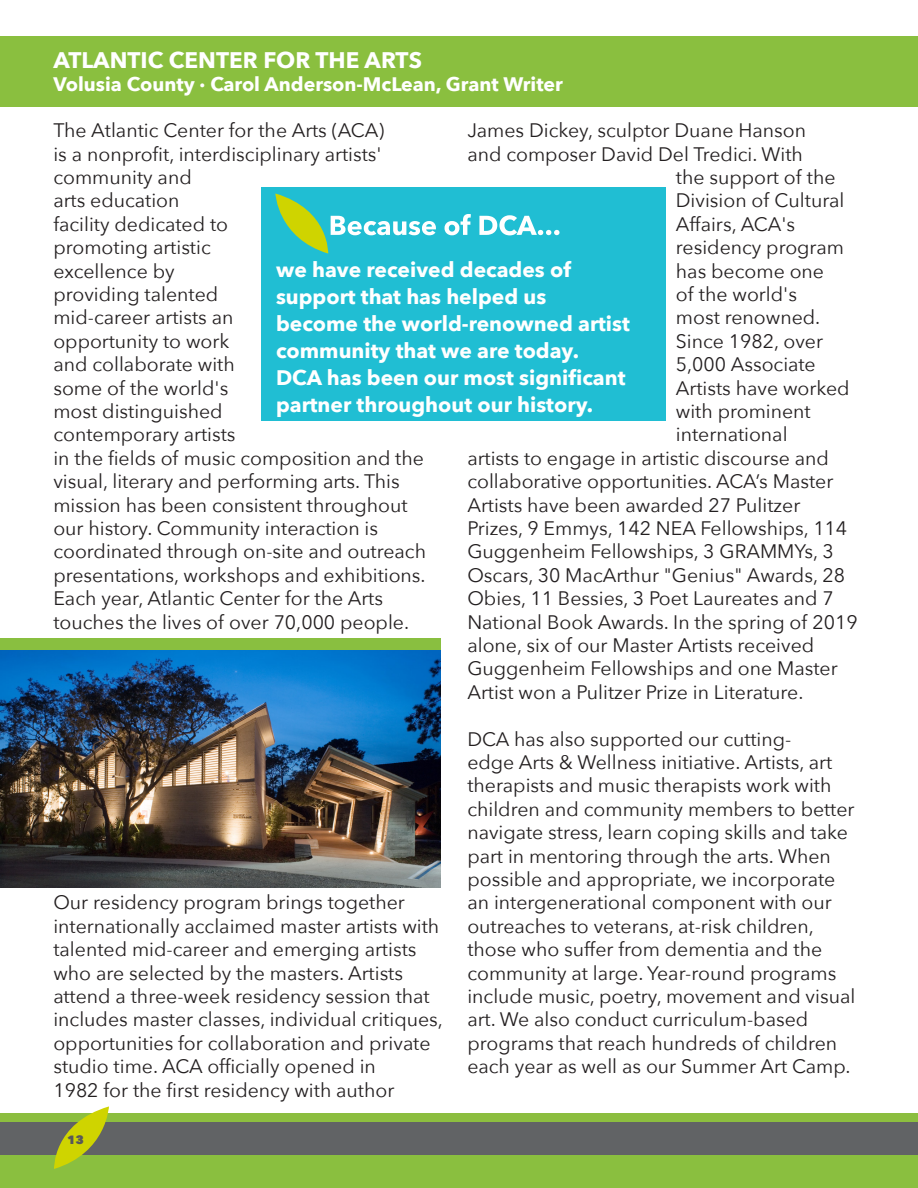
<style>
.page{position:relative;width:918px;height:1188px;background:#fff}
.page>*{position:absolute;margin:0;border:0;box-sizing:border-box;transform-origin:0 0}
.titles{font:700 22.5px "Avenir Next";color:#fff}
.t1{font:700 21px/27px "Avenir Next";color:#fff}
.t2{font:19.5px/23.4px "Avenir Next";color:#231f20}
.titles-2{font:700 19.5px "Avenir Next";color:#fff}
.t3{font:800 12px "Avenir Next";color:#57585a}
</style>
<div class="page">
<div style="left:0;top:1155px;width:918px;height:33px;background:#8abf3f"></div>
<div style="left:0;top:1114px;width:918px;height:8px;background:#8cbe3f"></div>
<div style="left:0;top:1122px;width:918px;height:33px;background:#616365"></div>
<svg style="left:53px;top:1106px;width:56px;height:63px"></svg>
<div style="left:0;top:36px;width:918px;height:70px;background:#8abf3f"></div>
<div style="left:261px;top:187px;width:404px;height:234px;background:#20bed3"></div>
<img style="left:0;top:650px;width:441px;height:237px">
<div style="left:0;top:639px;width:441px;height:11px;background:#89bf40"></div>
<svg style="left:275px;top:194px;width:285px;height:60px"></svg>
<p class="titles" style="left:53px;top:40px;width:370px">ATLANTIC CENTER FOR THE ARTS</p>
<p class="titles-2" style="left:53px;top:67px;width:511px">Volusia County · Carol Anderson-McLean, Grant Writer</p>
<p class="t2" style="left:53px;top:118px;width:374px">The Atlantic Center for the Arts (ACA)<br>is a nonprofit, interdisciplinary artists' community and<br>arts education<br>facility dedicated to<br>promoting artistic<br>excellence by<br>providing talented<br>mid-career artists an<br>opportunity to work<br>and collaborate with<br>some of the world's<br>most distinguished<br>contemporary artists<br>in the fields of music composition and the visual, literary and performing arts. This mission has been consistent throughout our history. Community interaction is coordinated through on-site and outreach presentations, workshops and exhibitions.<br>Each year, Atlantic Center for the Arts touches the lives of over 70,000 people.</p>
<p class="t2" style="left:467px;top:118px;width:340px">James Dickey, sculptor Duane Hanson</p>
<p class="t2" style="left:467px;top:141px;width:337px">and composer David Del Tredici. With</p>
<p class="t2" style="left:676px;top:165px;width:161px">the support of the</p>
<p class="t2" style="left:676px;top:188px;width:170px">Division of Cultural</p>
<p class="t2" style="left:676px;top:212px;width:121px">Affairs, ACA's</p>
<p class="t2" style="left:676px;top:235px;width:170px">residency program</p>
<p class="t2" style="left:676px;top:258px;width:150px">has become one</p>
<p class="t2" style="left:676px;top:282px;width:123px">of the world's</p>
<p class="t2" style="left:676px;top:305px;width:146px">most renowned.</p>
<p class="t2" style="left:676px;top:329px;width:149px">Since 1982, over</p>
<p class="t2" style="left:676px;top:352px;width:141px">5,000 Associate</p>
<p class="t2" style="left:676px;top:375px;width:175px">Artists have worked</p>
<p class="t2" style="left:676px;top:399px;width:136px">with prominent</p>
<p class="t2" style="left:676px;top:422px;width:113px">international</p>
<p class="t2" style="left:467px;top:446px;width:363px">artists to engage in artistic discourse and</p>
<p class="t2" style="left:467px;top:469px;width:368px">collaborative opportunities. ACA’s Master</p>
<p class="t2" style="left:467px;top:492px;width:334px">Artists have been awarded 27 Pulitzer</p>
<p class="t2" style="left:467px;top:516px;width:381px">Prizes, 9 Emmys, 142 NEA Fellowships, 114</p>
<p class="t2" style="left:467px;top:539px;width:368px">Guggenheim Fellowships, 3 GRAMMYs, 3</p>
<p class="t2" style="left:467px;top:563px;width:379px">Oscars, 30 MacArthur "Genius" Awards, 28</p>
<p class="t2" style="left:467px;top:586px;width:368px">Obies, 11 Bessies, 3 Poet Laureates and 7</p>
<p class="t2" style="left:467px;top:609px;width:392px">National Book Awards. In the spring of 2019</p>
<p class="t2" style="left:467px;top:633px;width:348px">alone, six of our Master Artists received</p>
<p class="t2" style="left:467px;top:656px;width:372px">Guggenheim Fellowships and one Master</p>
<p class="t2" style="left:467px;top:680px;width:338px">Artist won a Pulitzer Prize in Literature.</p>
<p class="t2" style="left:467px;top:726px;width:389px">DCA has also supported our cutting-<br>edge Arts &amp; Wellness initiative. Artists, art therapists and music therapists work with children and community members to better navigate stress, learn coping skills and take part in mentoring through the arts. When possible and appropriate, we incorporate an intergenerational component with our outreaches to veterans, at-risk children, those who suffer from dementia and the community at large. Year-round programs include music, poetry, movement and visual art. We also conduct curriculum-based programs that reach hundreds of children each year as well as our Summer Art Camp.</p>
<p class="t1" style="left:276px;top:256px;width:355px">we have received decades of support that has helped us become the world-renowned artist community that we are today.<br>DCA has been our most significant partner throughout our history.</p>
<p class="t2" style="left:53px;top:890px;width:391px">Our residency program brings together internationally acclaimed master artists with talented mid-career and emerging artists who are selected by the masters. Artists attend a three-week residency session that includes master classes, individual critiques, opportunities for collaboration and private studio time. ACA officially opened in<br>1982 for the first residency with author</p>
<p class="t3" style="left:67px;top:1133px;width:18px">13</p>
</div>
